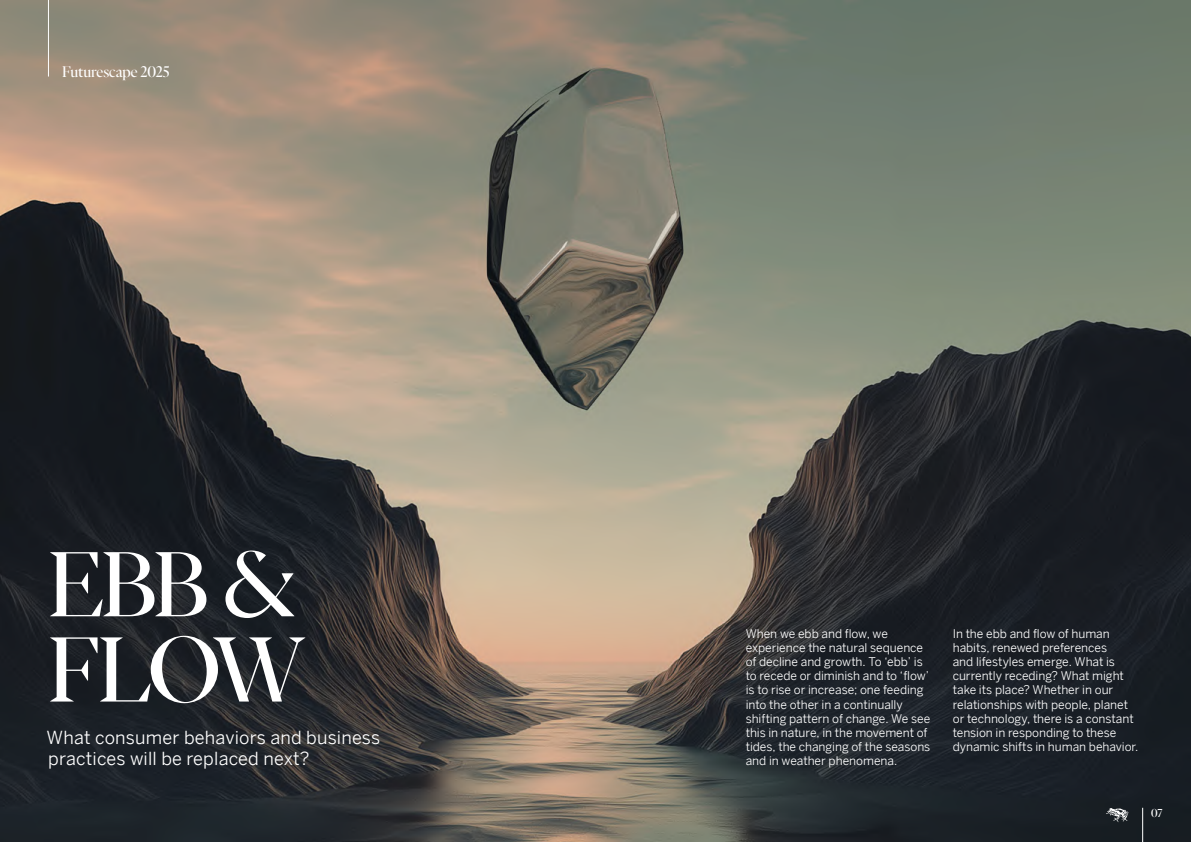
<style>
.page{position:relative;width:1191px;height:842px;background:#fff}
.page>*{position:absolute;margin:0;border:0;box-sizing:border-box;transform-origin:0 0}
.t1{font:96px/85.2px "Frog Serif Sharp 07";letter-spacing:-.04em;color:#fff}
.t2{font:18px/21.3px "Benton Sans F";letter-spacing:.01em;color:#fff}
.t3{font:16px "Frog Serif Sharp 07";letter-spacing:-.005em;color:#fff}
.t4{font:12px/14.2px "Benton Sans F";letter-spacing:-.005em;color:#fff}
.t5{font:12px "Frog Serif Sharp 07";color:#fff}
</style>
<div class="page">
<img style="left:0;top:0;width:1191px;height:842px">
<hr style="left:48px;top:0;width:1px;height:77px;background:#fff">
<svg style="left:1105px;top:808px;width:23px;height:14px"></svg>
<hr style="left:1142px;top:808px;width:1px;height:34px;background:#fff">
<h3 class="t3" style="left:62px;top:63px;width:109px">Futurescape 2025</h3>
<h1 class="t1" style="left:47px;top:544px;width:260px">EBB &amp;<br>FLOW</h1>
<h2 class="t2" style="left:47px;top:727px;width:335px">What consumer behaviors and business practices will be replaced next?</h2>
<p class="t4" style="left:746px;top:626px;width:186px">When we ebb and flow, we experience the natural sequence of decline and growth. To ‘ebb’ is to recede or diminish and to ‘flow’ is to rise or increase; one feeding into the other in a continually shifting pattern of change. We see this in nature, in the movement of tides, the changing of the seasons and in weather phenomena.</p>
<p class="t4" style="left:952px;top:626px;width:187px">In the ebb and flow of human habits, renewed preferences<br>and lifestyles emerge. What is currently receding? What might take its place? Whether in our relationships with people, planet or technology, there is a constant tension in responding to these dynamic shifts in human behavior.</p>
<p class="t5" style="left:1151px;top:806px;width:13px">07</p>
</div>
